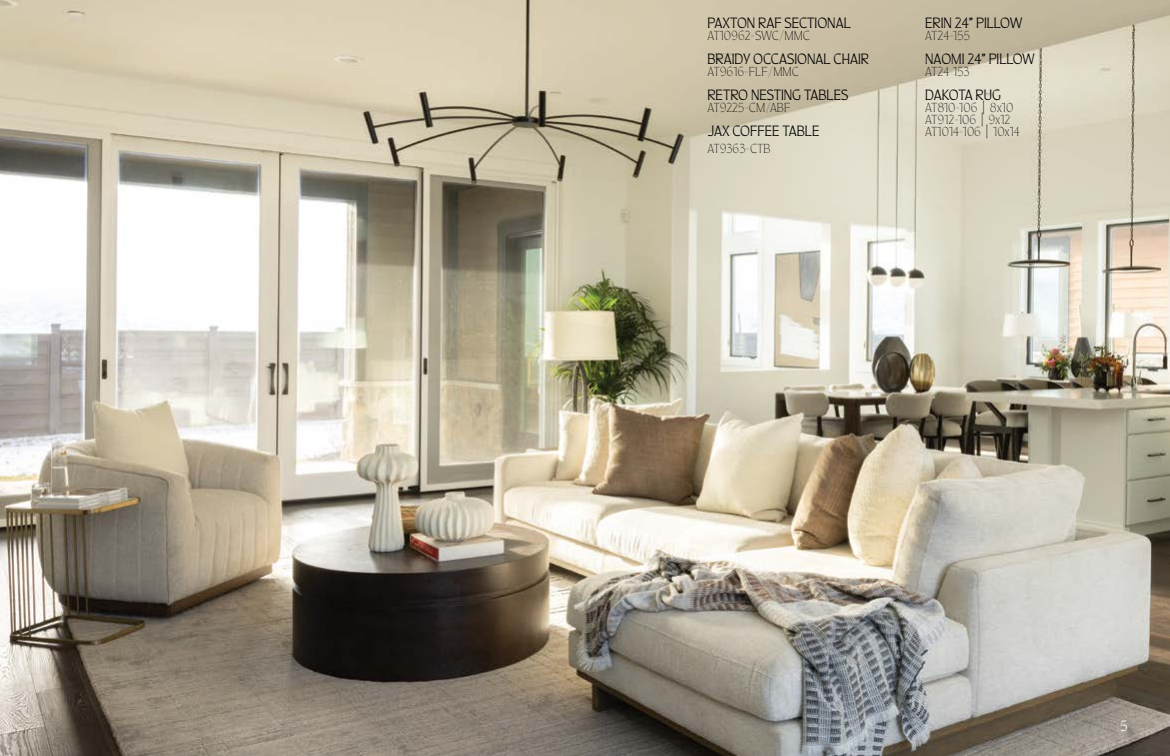
<style>
.page{position:relative;width:1170px;height:756px;background:#fff}
.page>*{position:absolute;margin:0;border:0;box-sizing:border-box;transform-origin:0 0}
.t1{font:800 16px "Quiverleaf CF";color:#000001}
.t2{font:800 16px "Quiverleaf CF";color:#fff}
.t3{font:14px/12px "Quiverleaf CF";color:#000001}
</style>
<div class="page">
<img style="left:0;top:0;width:1170px;height:756px">
<div style="left:1123px;top:722px;width:16px;height:21px;background:#000001;opacity:.75"></div>
<p class="t1" style="left:707px;top:11px;width:145px">PAXTON RAF SECTIONAL</p>
<p class="t3" style="left:707px;top:28px;width:104px">AT10962-SWC/MMC</p>
<p class="t1" style="left:707px;top:47px;width:163px">BRAIDY OCCASIONAL CHAIR</p>
<p class="t3" style="left:707px;top:64px;width:93px">AT9616-FLF/MMC</p>
<p class="t1" style="left:707px;top:83px;width:142px">RETRO NESTING TABLES</p>
<p class="t3" style="left:707px;top:100px;width:85px">AT9225-CM/ABF</p>
<p class="t1" style="left:707px;top:119px;width:114px">JAX COFFEE TABLE</p>
<p class="t3" style="left:707px;top:141px;width:65px">AT9363-CTB</p>
<p class="t1" style="left:925px;top:12px;width:99px">ERIN 24” PILLOW</p>
<p class="t3" style="left:925px;top:28px;width:46px">AT24-155</p>
<p class="t1" style="left:925px;top:48px;width:111px">NAOMI 24” PILLOW</p>
<p class="t3" style="left:925px;top:64px;width:46px">AT24-153</p>
<p class="t1" style="left:925px;top:84px;width:77px">DAKOTA RUG</p>
<p class="t3" style="left:925px;top:100px;width:96px">AT810-106 | 8x10<br>AT912-106 | 9x12<br>AT1014-106 | 10x14</p>
<p class="t2" style="left:1120px;top:715px;width:9px">5</p>
</div>
